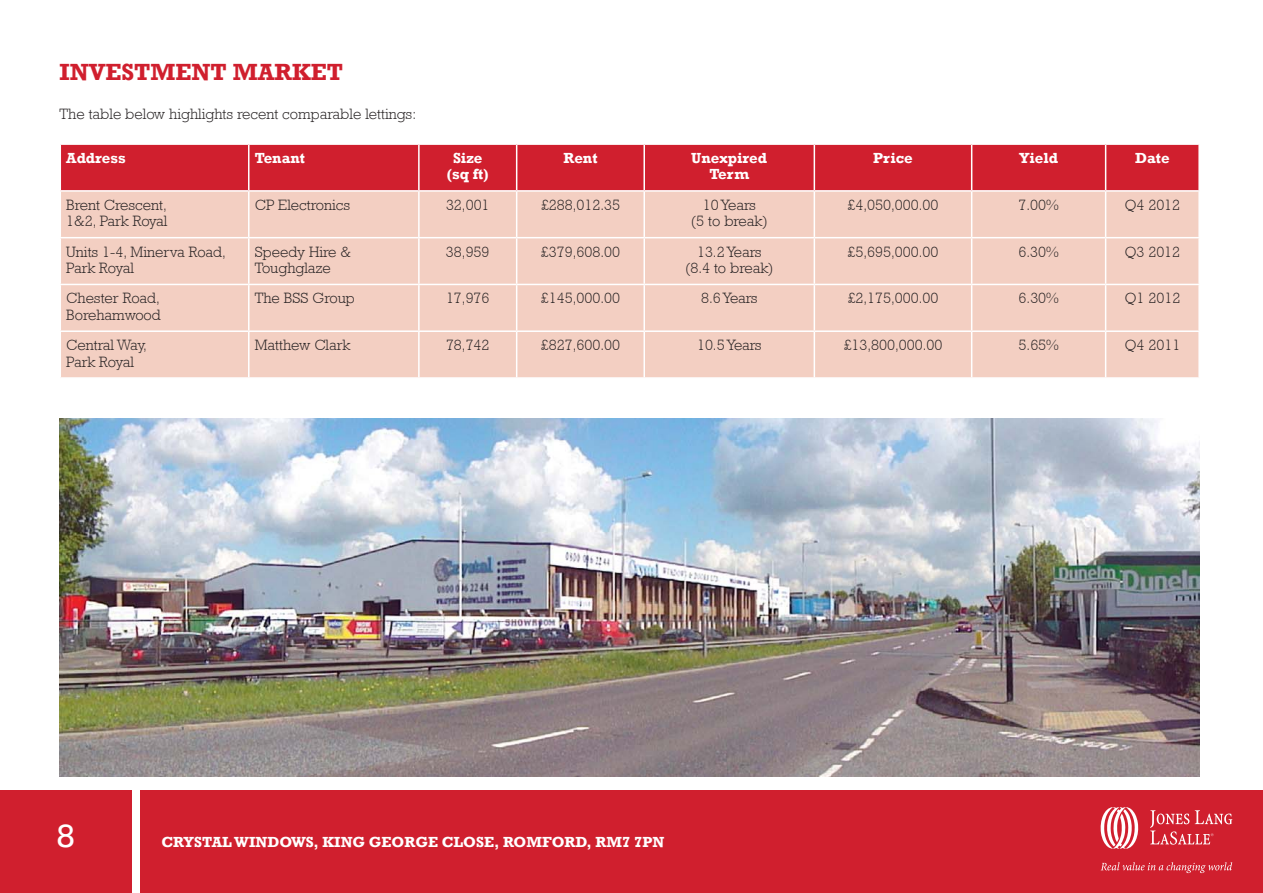
<style>
.page{position:relative;width:1263px;height:893px;background:#fff}
.page>*{position:absolute;margin:0;border:0;box-sizing:border-box;transform-origin:0 0}
.t1{font:33px "Rockwell";color:#fff}
.t2{font:700 24px "Rockwell";color:#d01f2e}
.t3{font:300 15px/16.5px "Rockwell";color:#231f20}
.t4{font:700 15px/16.5px "Rockwell";color:#fff;text-align:center}
</style>
<div class="page">
<div style="left:61px;top:145px;width:1137px;height:45px;background:#d01f2e"></div>
<div style="left:61px;top:192px;width:1137px;height:185px;background:#f3cfc2"></div>
<hr style="left:248px;top:145px;width:1px;height:45px;background:#fff">
<hr style="left:418px;top:145px;width:2px;height:45px;background:#fff">
<hr style="left:516px;top:145px;width:1px;height:45px;background:#fff">
<hr style="left:643px;top:145px;width:2px;height:45px;background:#fff">
<hr style="left:814px;top:145px;width:1px;height:45px;background:#fff">
<hr style="left:971px;top:145px;width:1px;height:45px;background:#fff">
<hr style="left:1105px;top:145px;width:1px;height:45px;background:#fff">
<hr style="left:248px;top:192px;width:1px;height:45px;background:#fff">
<hr style="left:418px;top:192px;width:2px;height:45px;background:#fff">
<hr style="left:516px;top:192px;width:1px;height:45px;background:#fff">
<hr style="left:643px;top:192px;width:2px;height:45px;background:#fff">
<hr style="left:814px;top:192px;width:1px;height:45px;background:#fff">
<hr style="left:971px;top:192px;width:1px;height:45px;background:#fff">
<hr style="left:1105px;top:192px;width:1px;height:45px;background:#fff">
<hr style="left:60px;top:237px;width:189px;height:1px;background:#fff">
<hr style="left:249px;top:237px;width:170px;height:1px;background:#fff">
<hr style="left:248px;top:238px;width:1px;height:46px;background:#fff">
<hr style="left:419px;top:237px;width:98px;height:1px;background:#fff">
<hr style="left:418px;top:238px;width:2px;height:46px;background:#fff">
<hr style="left:517px;top:237px;width:127px;height:1px;background:#fff">
<hr style="left:516px;top:238px;width:1px;height:46px;background:#fff">
<hr style="left:644px;top:237px;width:170px;height:1px;background:#fff">
<hr style="left:643px;top:238px;width:2px;height:46px;background:#fff">
<hr style="left:814px;top:237px;width:158px;height:1px;background:#fff">
<hr style="left:814px;top:238px;width:1px;height:46px;background:#fff">
<hr style="left:972px;top:237px;width:134px;height:1px;background:#fff">
<hr style="left:971px;top:238px;width:1px;height:46px;background:#fff">
<hr style="left:1106px;top:237px;width:94px;height:1px;background:#fff">
<hr style="left:1105px;top:238px;width:1px;height:46px;background:#fff">
<hr style="left:60px;top:284px;width:189px;height:1px;background:#fff">
<hr style="left:249px;top:284px;width:170px;height:1px;background:#fff">
<hr style="left:248px;top:285px;width:1px;height:45px;background:#fff">
<hr style="left:419px;top:284px;width:98px;height:1px;background:#fff">
<hr style="left:418px;top:285px;width:2px;height:45px;background:#fff">
<hr style="left:517px;top:284px;width:127px;height:1px;background:#fff">
<hr style="left:516px;top:285px;width:1px;height:45px;background:#fff">
<hr style="left:644px;top:284px;width:170px;height:1px;background:#fff">
<hr style="left:643px;top:285px;width:2px;height:45px;background:#fff">
<hr style="left:814px;top:284px;width:158px;height:1px;background:#fff">
<hr style="left:814px;top:285px;width:1px;height:45px;background:#fff">
<hr style="left:972px;top:284px;width:134px;height:1px;background:#fff">
<hr style="left:971px;top:285px;width:1px;height:45px;background:#fff">
<hr style="left:1106px;top:284px;width:94px;height:1px;background:#fff">
<hr style="left:1105px;top:285px;width:1px;height:45px;background:#fff">
<hr style="left:60px;top:330px;width:189px;height:2px;background:#fff">
<hr style="left:249px;top:330px;width:170px;height:2px;background:#fff">
<hr style="left:248px;top:332px;width:1px;height:45px;background:#fff">
<hr style="left:419px;top:330px;width:98px;height:2px;background:#fff">
<hr style="left:418px;top:332px;width:2px;height:45px;background:#fff">
<hr style="left:517px;top:330px;width:127px;height:2px;background:#fff">
<hr style="left:516px;top:332px;width:1px;height:45px;background:#fff">
<hr style="left:644px;top:330px;width:170px;height:2px;background:#fff">
<hr style="left:643px;top:332px;width:2px;height:45px;background:#fff">
<hr style="left:814px;top:330px;width:158px;height:2px;background:#fff">
<hr style="left:814px;top:332px;width:1px;height:45px;background:#fff">
<hr style="left:972px;top:330px;width:134px;height:2px;background:#fff">
<hr style="left:971px;top:332px;width:1px;height:45px;background:#fff">
<hr style="left:1106px;top:330px;width:94px;height:2px;background:#fff">
<hr style="left:1105px;top:332px;width:1px;height:45px;background:#fff">
<div style="left:140px;top:791px;width:1123px;height:102px;background:#d01f2e"></div>
<div style="left:0;top:791px;width:132px;height:102px;background:#d01f2e"></div>
<svg style="left:1100px;top:807px;width:39px;height:42px"></svg>
<svg style="left:1150px;top:810px;width:82px;height:35px"></svg>
<svg style="left:1101px;top:862px;width:131px;height:11px"></svg>
<img style="left:60px;top:419px;width:1139px;height:357px">
<h2 class="t2" style="left:60px;top:58px;width:285px">INVESTMENT MARKET</h2>
<p class="t3" style="left:60px;top:106px;width:358px">The table below highlights recent comparable lettings:</p>
<p class="t4" style="left:66px;top:149px;width:61px">Address</p>
<p class="t4" style="left:255px;top:149px;width:52px">Tenant</p>
<p class="t4" style="left:447px;top:149px;width:43px">Size (sq ft)</p>
<p class="t4" style="left:563px;top:149px;width:36px">Rent</p>
<p class="t4" style="left:691px;top:149px;width:77px">Unexpired<br>Term</p>
<p class="t4" style="left:873px;top:149px;width:41px">Price</p>
<p class="t4" style="left:1019px;top:149px;width:40px">Yield</p>
<p class="t4" style="left:1135px;top:149px;width:36px">Date</p>
<p class="t3" style="left:66px;top:196px;width:103px">Brent Crescent,<br>1&amp;2, Park Royal</p>
<p class="t3" style="left:255px;top:196px;width:97px">CP Electronics</p>
<p class="t3" style="left:446px;top:196px;width:45px">32,001</p>
<p class="t3" style="left:541px;top:196px;width:81px">£288,012.35</p>
<p class="t3" style="left:691px;top:196px;width:78px;text-align:center">10 Years<br>(5 to break)</p>
<p class="t3" style="left:848px;top:196px;width:92px">£4,050,000.00</p>
<p class="t3" style="left:1018px;top:196px;width:42px">7.00%</p>
<p class="t3" style="left:1125px;top:196px;width:57px">Q4 2012</p>
<p class="t3" style="left:66px;top:243px;width:161px">Units 1-4, Minerva Road,<br>Park Royal</p>
<p class="t3" style="left:255px;top:243px;width:98px">Speedy Hire &amp;<br>Toughglaze</p>
<p class="t3" style="left:446px;top:243px;width:45px">38,959</p>
<p class="t3" style="left:541px;top:243px;width:81px">£379,608.00</p>
<p class="t3" style="left:685px;top:243px;width:90px;text-align:center">13.2 Years (8.4 to break)</p>
<p class="t3" style="left:848px;top:243px;width:92px">£5,695,000.00</p>
<p class="t3" style="left:1018px;top:243px;width:42px">6.30%</p>
<p class="t3" style="left:1125px;top:243px;width:57px">Q3 2012</p>
<p class="t3" style="left:66px;top:290px;width:96px">Chester Road,<br>Borehamwood</p>
<p class="t3" style="left:255px;top:290px;width:102px">The BSS Group</p>
<p class="t3" style="left:446px;top:290px;width:45px">17,976</p>
<p class="t3" style="left:541px;top:290px;width:81px">£145,000.00</p>
<p class="t3" style="left:701px;top:290px;width:58px">8.6 Years</p>
<p class="t3" style="left:848px;top:290px;width:92px">£2,175,000.00</p>
<p class="t3" style="left:1019px;top:290px;width:42px">6.30%</p>
<p class="t3" style="left:1125px;top:290px;width:57px">Q1 2012</p>
<p class="t3" style="left:66px;top:336px;width:82px">Central Way,<br>Park Royal</p>
<p class="t3" style="left:255px;top:336px;width:97px">Matthew Clark</p>
<p class="t3" style="left:446px;top:336px;width:45px">78,742</p>
<p class="t3" style="left:541px;top:336px;width:81px">£827,600.00</p>
<p class="t3" style="left:697px;top:336px;width:66px">10.5 Years</p>
<p class="t3" style="left:844px;top:336px;width:100px">£13,800,000.00</p>
<p class="t3" style="left:1019px;top:336px;width:42px">5.65%</p>
<p class="t3" style="left:1125px;top:336px;width:57px">Q4 2011</p>
<h1 class="t1" style="left:57px;top:816px;width:19px">8</h1>
<p class="t4" style="left:162px;top:833px;width:504px">CRYSTAL WINDOWS, KING GEORGE CLOSE, ROMFORD, RM7 7PN</p>
</div>
